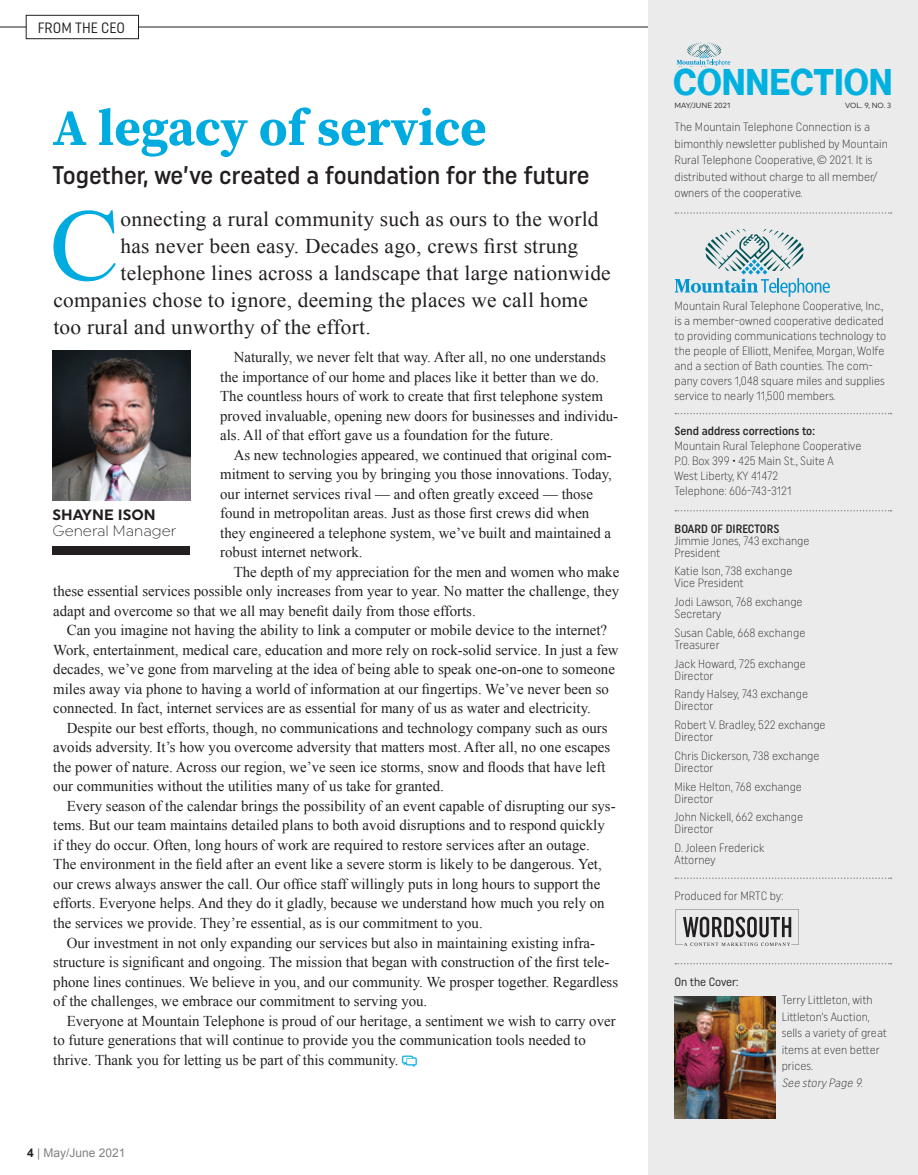
<style>
.page{position:relative;width:918px;height:1175px;background:#fff}
.page>*{position:absolute;margin:0;border:0;box-sizing:border-box;transform-origin:0 0}
.t1{font:102.6px "Times New Roman";color:#00abdf}
.t2{font:700 51px "Source Serif Pro";color:#00abdf}
.t3{font:36.15px "N Haas Grotesk DS Pro 75 Bd";letter-spacing:.015em;color:#00b1e0;scale:.9 1}
.t4{font:500 25.5px "Uniform Condensed";color:#231f20}
.t5{font:21px "Times New Roman";letter-spacing:.01em;color:#231f20}
.t6{font:15px/19.5px "Times New Roman";color:#231f20}
.t7{font:300 15px "Uniform";color:#231f20}
.t8{font:15px "Uniform Condensed";color:#231f20}
.t9{font:700 15px "Uniform";color:#231f20}
.t10{font:300 12px/12px "Uniform Condensed";color:#231f20}
.t11{font:500 12px "Uniform Condensed";color:#231f20}
.t12{font:12px "Arial";color:#808285}
.t13{font:italic 300 12px "Uniform Condensed";color:#231f20}
.t14{font:12px "Uniform Condensed";letter-spacing:-.01em;color:#231f20}
.t15{font:7.5px "Uniform";color:#231f20}
.s1{font-weight:700;color:#231f20}
</style>
<div class="page">
<img style="left:52px;top:350px;width:138px;height:150px">
<div style="left:26px;top:15px;width:113px;height:24px;border:1px solid #231f20"></div>
<svg style="left:0;top:27px;width:26px;height:1px"></svg>
<hr style="left:139px;top:27px;width:510px;height:1px;background:#231f20">
<div style="left:648px;top:0;width:270px;height:1174px;background:#ebebec"></div>
<svg style="left:675px;top:212px;width:216px;height:2px"></svg>
<svg style="left:675px;top:413px;width:216px;height:1px"></svg>
<svg style="left:675px;top:877px;width:216px;height:2px"></svg>
<svg style="left:675px;top:963px;width:216px;height:1px"></svg>
<div style="left:52px;top:546px;width:138px;height:8px;background:#231f20"></div>
<svg style="left:675px;top:229px;width:155px;height:68px"></svg>
<svg style="left:675px;top:510px;width:216px;height:1px"></svg>
<svg style="left:675px;top:909px;width:124px;height:37px"></svg>
<img style="left:675px;top:996px;width:100px;height:122px">
<svg style="left:677px;top:43px;width:53px;height:23px"></svg>
<p class="t8" style="left:38px;top:19px;width:89px">FROM THE CEO</p>
<h2 class="t2" style="left:52px;top:93px;width:436px">A legacy of service</h2>
<h3 class="t4" style="left:52px;top:160px;width:539px">Together, we’ve created a foundation for the future</h3>
<h1 class="t1" style="left:50px;top:176px;width:71px">C</h1>
<h3 class="t5" style="left:121px;top:205px;width:480px">onnecting a rural community such as ours to the world</h3>
<h3 class="t5" style="left:121px;top:232px;width:459px">has never been easy. Decades ago, crews first strung</h3>
<h3 class="t5" style="left:121px;top:259px;width:492px">telephone lines across a landscape that large nationwide</h3>
<h3 class="t5" style="left:53px;top:286px;width:536px">companies chose to ignore, deeming the places we call home</h3>
<h3 class="t5" style="left:53px;top:313px;width:319px">too rural and unworthy of the effort.</h3>
<p class="t6" style="left:220px;top:347px;width:399px;text-indent:14px">Naturally, we never felt that way. After all, no one understands the importance of our home and places like it better than we do.<br>The countless hours of work to create that first telephone system proved invaluable, opening new doors for businesses and individu&shy;als. All of that effort gave us a foundation for the future.</p>
<p class="t6" style="left:220px;top:445px;width:393px;text-indent:13px">As new technologies appeared, we continued that original com&shy;mitment to serving you by bringing you those innovations. Today, our internet services rival — and often greatly exceed — those found in metropolitan areas. Just as those first crews did when they engineered a telephone system, we’ve built and maintained a robust internet network.</p>
<p class="t6" style="left:53px;top:562px;width:568px;text-align:justify;text-indent:180px">The depth of my appreciation for the men and women who make these essential services possible only increases from year to year. No matter the challenge, they adapt and overcome so that we all may benefit daily from those efforts.</p>
<p class="t6" style="left:53px;top:620px;width:567px;text-indent:13px">Can you imagine not having the ability to link a computer or mobile device to the internet?<br>Work, entertainment, medical care, education and more rely on rock-solid service. In just a few decades, we’ve gone from marveling at the idea of being able to speak one-on-one to someone miles away via phone to having a world of information at our fingertips. We’ve never been so connected. In fact, internet services are as essential for many of us as water and electricity.</p>
<p class="t6" style="left:53px;top:718px;width:559px;text-indent:13px">Despite our best efforts, though, no communications and technology company such as ours avoids adversity. It’s how you overcome adversity that matters most. After all, no one escapes the power of nature. Across our region, we’ve seen ice storms, snow and floods that have left our communities without the utilities many of us take for granted.</p>
<p class="t6" style="left:53px;top:796px;width:564px;text-indent:13px">Every season of the calendar brings the possibility of an event capable of disrupting our sys&shy;tems. But our team maintains detailed plans to both avoid disruptions and to respond quickly if they do occur. Often, long hours of work are required to restore services after an outage.<br>The environment in the field after an event like a severe storm is likely to be dangerous. Yet, our crews always answer the call. Our office staff willingly puts in long hours to support the efforts. Everyone helps. And they do it gladly, because we understand how much you rely on the services we provide. They’re essential, as is our commitment to you.</p>
<p class="t6" style="left:53px;top:932px;width:566px;text-indent:13px">Our investment in not only expanding our services but also in maintaining existing infra&shy;structure is significant and ongoing. The mission that began with construction of the first tele&shy;phone lines continues. We believe in you, and our community. We prosper together. Regardless of the challenges, we embrace our commitment to serving you.</p>
<p class="t6" style="left:53px;top:1010px;width:564px;text-indent:13px">Everyone at Mountain Telephone is proud of our heritage, a sentiment we wish to carry over to future generations that will continue to provide you the communication tools needed to thrive. Thank you for letting us be part of this community.</p>
<p class="t9" style="left:52px;top:505px;width:105px">SHAYNE ISON</p>
<p class="t7" style="left:52px;top:522px;width:125px">General Manager</p>
<p class="t12" style="left:27px;top:1144px;width:100px"><span class="s1">4</span> | May/June 2021</p>
<h3 class="t3" style="left:674px;top:61px;width:245px">CONNECTION</h3>
<p class="t15" style="left:675px;top:101px;width:57px">MAY/JUNE 2021</p>
<p class="t15" style="left:845px;top:101px;width:48px">VOL. 9, NO. 3</p>
<p class="t10" style="left:675px;top:119px;width:215px;line-height:16.5px">The Mountain Telephone Connection is a bimonthly newsletter published by Mountain Rural Telephone Cooperative, © 2021. It is distributed without charge to all member/ owners of the cooperative.</p>
<p class="t10" style="left:675px;top:298px;width:213px;line-height:15px">Mountain Rural Telephone Cooperative, Inc., is a member-owned cooperative dedicated to providing communications technology to the people of Elliott, Menifee, Morgan, Wolfe and a section of Bath counties. The com&shy;pany covers 1,048 square miles and supplies service to nearly 11,500 members.</p>
<p class="t11" style="left:675px;top:424px;width:142px">Send address corrections to:</p>
<p class="t10" style="left:675px;top:438px;width:188px;line-height:15px">Mountain Rural Telephone Cooperative<br>P.O. Box 399 • 425 Main St., Suite A<br>West Liberty, KY 41472<br>Telephone: 606-743-3121</p>
<p class="t11" style="left:675px;top:521px;width:106px">BOARD OF DIRECTORS</p>
<p class="t10" style="left:675px;top:534px;width:136px">Jimmie Jones, 743 exchange<br>President</p>
<p class="t10" style="left:675px;top:565px;width:119px">Katie Ison, 738 exchange<br>Vice President</p>
<p class="t10" style="left:675px;top:595px;width:130px">Jodi Lawson, 768 exchange<br>Secretary</p>
<p class="t10" style="left:675px;top:626px;width:132px">Susan Cable, 668 exchange<br>Treasurer</p>
<p class="t10" style="left:675px;top:657px;width:133px">Jack Howard, 725 exchange<br>Director</p>
<p class="t10" style="left:675px;top:688px;width:135px">Randy Halsey, 743 exchange<br>Director</p>
<p class="t10" style="left:675px;top:718px;width:153px">Robert V. Bradley, 522 exchange<br>Director</p>
<p class="t10" style="left:675px;top:749px;width:147px">Chris Dickerson, 738 exchange<br>Director</p>
<p class="t10" style="left:675px;top:780px;width:129px">Mike Helton, 768 exchange<br>Director</p>
<p class="t10" style="left:675px;top:811px;width:130px">John Nickell, 662 exchange<br>Director</p>
<p class="t10" style="left:675px;top:841px;width:91px">D. Joleen Frederick<br>Attorney</p>
<p class="t10" style="left:675px;top:889px;width:110px">Produced for MRTC by:</p>
<p class="t14" style="left:675px;top:974px;width:65px">On the Cover:</p>
<p class="t10" style="left:782px;top:991px;width:107px;line-height:16.5px">Terry Littleton, with<br>Littleton’s Auction, sells a variety of great items at even better prices.</p>
<p class="t13" style="left:782px;top:1075px;width:85px">See story Page 9.</p>
</div>
